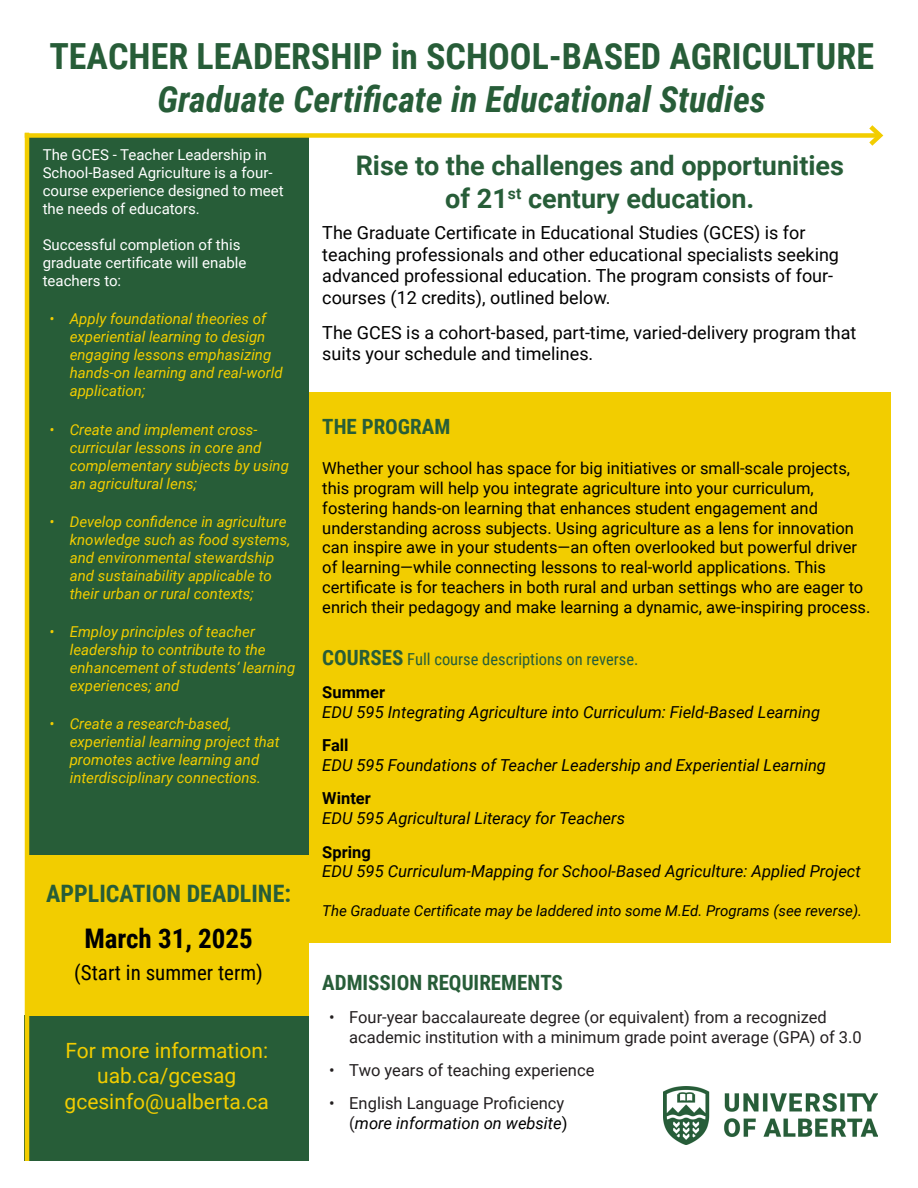
<style>
.page{position:relative;width:918px;height:1188px;background:#fff}
.page>*{position:absolute;margin:0;border:0;box-sizing:border-box;transform-origin:0 0}
.t1{font:700 36px "Roboto Condensed";color:#275d38}
.t2{font:italic 700 36px "Roboto Condensed";color:#275d38}
.t3{font:700 27px/32.4px "Roboto";color:#275d38;text-align:center}
.t4{font:700 27px "Roboto Condensed";color:#000}
.t5{font:700 24px "Roboto Condensed";color:#275d38}
.t6{font:21px "Roboto";color:#f2cd00}
.t7{font:700 21px "Roboto Condensed";color:#275d38}
.t8{font:21px "Roboto Condensed";color:#000}
.t9{font:18px/21.6px "Roboto";color:#000}
.t10{font:16.5px/19.8px "Roboto";color:#000}
.t11{font:italic 16.5px "Roboto";color:#000}
.t12{font:16.5px/19.8px "Roboto";color:#231f20}
.t13{font:16.5px "Roboto Condensed";color:#275d38}
.t14{font:700 16.5px "Roboto";color:#000}
.t15{font:italic 15px/18px "Roboto";color:#f2cd00}
.t16{font:15px/18px "Roboto";color:#fff}
.t17{font:italic 15px "Roboto";color:#000}
.s1{font-weight:700;font-size:21px}
.s2{font-style:italic;color:#000}
.s3{color:#000}
</style>
<div class="page">
<div style="left:25px;top:1015px;width:284px;height:146px;background:#275d38"></div>
<div style="left:29px;top:135px;width:280px;height:735px;background:#275d38"></div>
<div style="left:25px;top:133px;width:855px;height:5px;background:#f2cd00"></div>
<svg style="left:864px;top:125px;width:20px;height:21px"></svg>
<hr style="left:25px;top:133px;width:4px;height:1028px;background:#f2cd00">
<div style="left:309px;top:392px;width:581px;height:551px;background:#f2cd00"></div>
<img style="left:664px;top:1086px;width:213px;height:59px">
<div style="left:28px;top:855px;width:281px;height:160px;background:#f2cd00"></div>
<p class="t1" style="left:49px;top:31px;width:826px">TEACHER LEADERSHIP in SCHOOL-BASED AGRICULTURE</p>
<p class="t2" style="left:157px;top:74px;width:610px">Graduate Certificate in Educational Studies</p>
<p class="t16" style="left:43px;top:145px;width:242px">The GCES - Teacher Leadership in<br>School-Based Agriculture is a four&shy;course experience designed to meet the needs of educators.</p>
<p class="t16" style="left:43px;top:235px;width:205px">Successful completion of this graduate certificate will enable teachers to:</p>
<p class="t15" style="left:70px;top:310px;width:214px;text-indent:-20px">• Apply foundational theories of experiential learning to design engaging lessons emphasizing hands-on learning and real-world application;</p>
<p class="t15" style="left:70px;top:420px;width:221px;text-indent:-20px">• Create and implement cross&shy;curricular lessons in core and complementary subjects by using an agricultural lens;</p>
<p class="t15" style="left:70px;top:512px;width:222px;text-indent:-20px">• Develop confidence in agriculture knowledge such as food systems, and environmental stewardship and sustainability applicable to their urban or rural contexts;</p>
<p class="t15" style="left:70px;top:622px;width:227px;text-indent:-20px">• Employ principles of teacher leadership to contribute to the enhancement of students’ learning experiences; and</p>
<p class="t15" style="left:70px;top:715px;width:212px;text-indent:-20px">• Create a research-based, experiential learning project that promotes active learning and interdisciplinary connections.</p>
<p class="t5" style="left:46px;top:876px;width:246px">APPLICATION DEADLINE:</p>
<p class="t4" style="left:84px;top:919px;width:170px">March 31, 2025</p>
<p class="t8" style="left:74px;top:957px;width:190px">(Start in summer term)</p>
<p class="t6" style="left:65px;top:1036px;width:204px">For more information:</p>
<p class="t6" style="left:97px;top:1061px;width:141px">uab.ca/gcesag</p>
<p class="t6" style="left:65px;top:1086px;width:206px">gcesinfo@ualberta.ca</p>
<p class="t3" style="left:356px;top:148px;width:490px">Rise to the challenges and opportunities of 21<sup>st</sup> century education.</p>
<p class="t9" style="left:322px;top:221px;width:518px">The Graduate Certificate in Educational Studies (GCES) is for teaching professionals and other educational specialists seeking advanced professional education. The program consists of four&shy;courses (12 credits), outlined below.</p>
<p class="t9" style="left:322px;top:321px;width:536px">The GCES is a cohort-based, part-time, varied-delivery program that suits your schedule and timelines.</p>
<p class="t7" style="left:322px;top:412px;width:130px">THE PROGRAM</p>
<p class="t10" style="left:322px;top:458px;width:550px">Whether your school has space for big initiatives or small-scale projects, this program will help you integrate agriculture into your curriculum, fostering hands-on learning that enhances student engagement and understanding across subjects. Using agriculture as a lens for innovation can inspire awe in your students—an often overlooked but powerful driver of learning—while connecting lessons to real-world applications. This certificate is for teachers in both rural and urban settings who are eager to enrich their pedagogy and make learning a dynamic, awe-inspiring process.</p>
<p class="t13" style="left:322px;top:648px;width:318px"><span class="s1">COURSES</span> Full course descriptions on reverse.</p>
<p class="t14" style="left:322px;top:681px;width:64px">Summer</p>
<p class="t11" style="left:322px;top:701px;width:499px">EDU 595 Integrating Agriculture into Curriculum: Field-Based Learning</p>
<p class="t14" style="left:322px;top:734px;width:28px">Fall</p>
<p class="t11" style="left:322px;top:754px;width:505px">EDU 595 Foundations of Teacher Leadership and Experiential Learning</p>
<p class="t14" style="left:322px;top:787px;width:50px">Winter</p>
<p class="t11" style="left:322px;top:807px;width:304px">EDU 595 Agricultural Literacy for Teachers</p>
<p class="t14" style="left:322px;top:840px;width:50px">Spring</p>
<p class="t11" style="left:322px;top:860px;width:540px">EDU 595 Curriculum-Mapping for School-Based Agriculture: Applied Project</p>
<p class="t17" style="left:322px;top:900px;width:541px">The Graduate Certificate may be laddered into some M.Ed. Programs (see reverse).</p>
<p class="t7" style="left:322px;top:967px;width:242px">ADMISSION REQUIREMENTS</p>
<p class="t12" style="left:349px;top:1006px;width:514px;text-indent:-20px">• Four-year baccalaureate degree (or equivalent) from a recognized academic institution with a minimum grade point average (GPA) of 3.0</p>
<p class="t12" style="left:329px;top:1060px;width:267px">• Two years of teaching experience</p>
<p class="t12" style="left:329px;top:1093px;width:240px;text-align:right">• English Language Proficiency (<span class="s2">more information on website</span><span class="s3">)</span></p>
</div>
